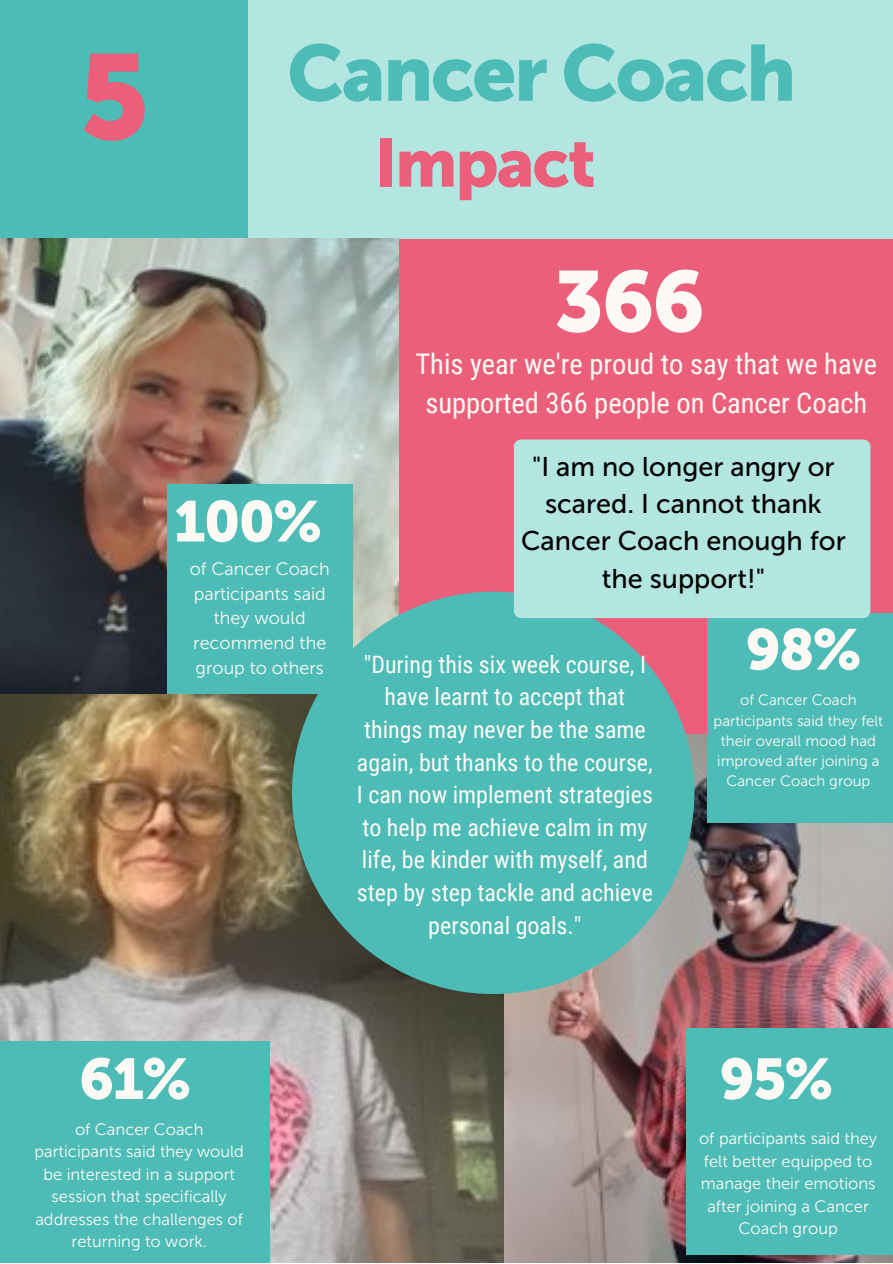
<style>
.page{position:relative;width:893px;height:1264px;background:#fff}
.page>*{position:absolute;margin:0;border:0;box-sizing:border-box;transform-origin:0 0}
.t1{font:119.85px "Museo Sans 900";color:#eb5f7b}
.t2{font:85.5px "Museo Sans 900";color:#fdfaf6}
.t3{font:78.75px "Museo Sans 900";letter-spacing:-.03em;color:#4dbcb6}
.t4{font:67.8px "Museo Sans 900";letter-spacing:-.03em;color:#eb5f7b}
.t5{font:57px "Museo Sans 900";letter-spacing:-.03em;color:#fdfaf6}
.t6{font:28.5px/39.3px "Roboto Condensed";color:#fdfaf6;text-align:center}
.t7{font:27px/37px "Museo Sans 500";color:#000;text-align:center}
.t8{font:24px/32.5px "Roboto Condensed";color:#fdfaf6;text-align:center}
.t9{font:18px/24.8px "Museo Sans 300";color:#fdfaf6;text-align:center}
.t10{font:16.5px/22.5px "Museo Sans 300";color:#fdfaf6;text-align:center}
.t11{font:15px/20.2px "Museo Sans 300";color:#fdfaf6;text-align:center}
</style>
<div class="page">
<div style="left:0;top:0;width:279px;height:238px;background:#4dbcb6"></div>
<div style="left:248px;top:0;width:644px;height:238px;background:#b3e6e0"></div>
<img style="left:0;top:693px;width:505px;height:569px">
<div style="left:0;top:1041px;width:270px;height:221px;background:#4dbcb6"></div>
<div style="left:398px;top:239px;width:494px;height:496px;background:#eb5f7b"></div>
<img style="left:0;top:238px;width:398px;height:455px">
<div style="left:167px;top:484px;width:185px;height:209px;background:#4dbcb6"></div>
<img style="left:505px;top:734px;width:387px;height:528px">
<div style="left:686px;top:1028px;width:206px;height:226px;background:#4dbcb6"></div>
<div style="left:707px;top:613px;width:185px;height:209px;background:#4dbcb6"></div>
<div style="left:292px;top:591px;width:402px;height:403px;background:#4dbcb6;border-radius:50%"></div>
<div style="left:514px;top:439px;width:356px;height:179px;background:#b3e6e0;border-radius:7px"></div>
<p class="t1" style="left:79px;top:27px;width:72px">5</p>
<p class="t3" style="left:287px;top:27px;width:510px">Cancer Coach</p>
<p class="t4" style="left:374px;top:123px;width:223px">Impact</p>
<p class="t5" style="left:174px;top:488px;width:149px">100%</p>
<p class="t9" style="left:190px;top:556px;width:141px">of Cancer Coach participants said they would recommend the group to others</p>
<p class="t2" style="left:554px;top:251px;width:152px">366</p>
<p class="t6" style="left:415px;top:344px;width:463px">This year we're proud to say that we have supported 366 people on Cancer Coach</p>
<p class="t7" style="left:521px;top:448px;width:326px">"I am no longer angry or scared. I cannot thank<br>Cancer Coach enough for the support!"</p>
<p class="t8" style="left:357px;top:648px;width:297px">"During this six week course, I have learnt to accept that things may never be the same again, but thanks to the course,<br>I can now implement strategies to help me achieve calm in my life, be kinder with myself, and step by step tackle and achieve personal goals."</p>
<p class="t5" style="left:745px;top:616px;width:117px">98%</p>
<p class="t11" style="left:713px;top:690px;width:171px">of Cancer Coach participants said they felt their overall mood had improved after joining a<br>Cancer Coach group</p>
<p class="t5" style="left:79px;top:1045px;width:114px">61%</p>
<p class="t10" style="left:34px;top:1117px;width:211px">of Cancer Coach participants said they would be interested in a support session that specifically addresses the challenges of returning to work.</p>
<p class="t5" style="left:719px;top:1045px;width:115px">95%</p>
<p class="t10" style="left:699px;top:1127px;width:180px">of participants said they felt better equipped to manage their emotions after joining a Cancer<br>Coach group</p>
</div>
